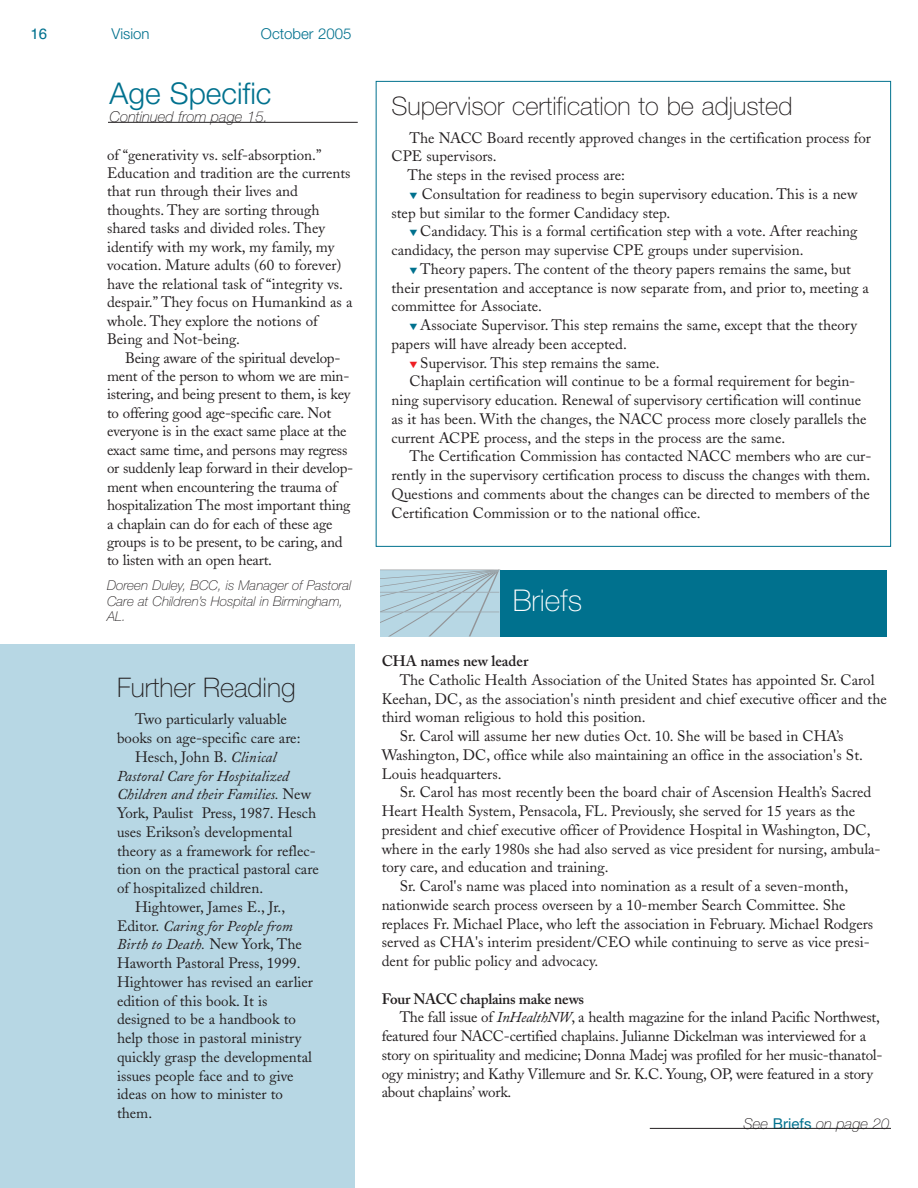
<style>
.page{position:relative;width:918px;height:1188px;background:#fff}
.page>*{position:absolute;margin:0;border:0;box-sizing:border-box;transform-origin:0 0}
.t1{font:300 30px "Helvetica Neue";color:#00718e}
.t2{font:100 30px "Helvetica Neue";color:#fff}
.t3{font:100 27px "Helvetica Neue";color:#231f20}
.t4{font:100 25.5px "Helvetica Neue";color:#231f20}
.t5{font:15px/18.5px "Adobe Caslon";color:#231f20}
.t6{font:italic 15px "Adobe Caslon";color:#231f20}
.t7{font:600 15px "Adobe Caslon";letter-spacing:-.015em;color:#231f20}
.t8{font:italic 100 15px "Helvetica Neue";color:#231f20}
.t9{font:300 15px "Helvetica Neue";color:#00718e}
.t10{font:15px "Helvetica";color:#00718e}
.t11{font:italic 100 13.5px/15.8px "Helvetica Neue";color:#231f20}
.s1{font-style:italic}
.s2{font-style:normal}
.s3{color:#00718e}
.s4{color:#ee1e24}
.s5{font-weight:400;font-style:normal;color:#00718e}
</style>
<div class="page">
<div style="left:0;top:645px;width:355px;height:543px;background:#b7d7e4"></div>
<hr style="left:108px;top:122px;width:250px;height:1px;background:#231f20">
<div style="left:380px;top:570px;width:507px;height:66px;background:#00718e"></div>
<svg style="left:380px;top:570px;width:120px;height:66px"></svg>
<hr style="left:650px;top:1128px;width:241px;height:1px;background:#231f20">
<p class="t10" style="left:30px;top:29px;width:18px">16</p>
<p class="t9" style="left:111px;top:29px;width:40px">Vision</p>
<p class="t9" style="left:261px;top:29px;width:92px">October 2005</p>
<h1 class="t1" style="left:110px;top:82px;width:163px">Age Specific</h1>
<p class="t8" style="left:110px;top:111px;width:160px">Continued from page 15.</p>
<p class="t5" style="left:107px;top:147px;width:247px">of “generativity vs. self-absorption.” Education and tradition are the currents that run through their lives and thoughts. They are sorting through shared tasks and divided roles. They identify with my work, my family, my vocation. Mature adults (60 to forever) have the relational task of “integrity vs. despair.” They focus on Humankind as a whole. They explore the notions of Being and Not-being.</p>
<p class="t5" style="left:107px;top:350px;width:248px;text-indent:18px">Being aware of the spiritual develop&shy;ment of the person to whom we are min&shy;istering, and being present to them, is key to offering good age-specific care. Not everyone is in the exact same place at the exact same time, and persons may regress or suddenly leap forward in their develop&shy;ment when encountering the trauma of hospitalization The most important thing a chaplain can do for each of these age groups is to be present, to be caring, and to listen with an open heart.</p>
<p class="t11" style="left:107px;top:578px;width:246px">Doreen Duley, BCC, is Manager of Pastoral<br>Care at Children’s Hospital in Birmingham,<br>AL.</p>
<h2 class="t3" style="left:117px;top:677px;width:180px">Further Reading</h2>
<p class="t5" style="left:135px;top:712px;width:153px">Two particularly valuable</p>
<p class="t5" style="left:117px;top:731px;width:185px">books on age-specific care are:</p>
<p class="t5" style="left:135px;top:749px;width:143px">Hesch, John B. <span class="s1">Clinical</span></p>
<p class="t6" style="left:117px;top:769px;width:173px">Pastoral Care for Hospitalized</p>
<p class="t6" style="left:117px;top:788px;width:196px">Children and their Families. <span class="s2">New</span></p>
<p class="t5" style="left:117px;top:806px;width:201px">York, Paulist Press, 1987. Hesch</p>
<p class="t5" style="left:117px;top:824px;width:177px">uses Erikson’s developmental</p>
<p class="t5" style="left:117px;top:843px;width:200px">theory as a framework for reflec-</p>
<p class="t5" style="left:117px;top:862px;width:203px">tion on the practical pastoral care</p>
<p class="t5" style="left:117px;top:881px;width:148px">of hospitalized children.</p>
<p class="t5" style="left:135px;top:899px;width:152px">Hightower, James E., Jr.,</p>
<p class="t6" style="left:117px;top:919px;width:177px"><span class="s2">Editor.</span> Caring for People from</p>
<p class="t6" style="left:117px;top:938px;width:186px">Birth to Death. <span class="s2">New York, The</span></p>
<p class="t5" style="left:117px;top:956px;width:185px">Haworth Pastoral Press, 1999.</p>
<p class="t5" style="left:117px;top:974px;width:198px">Hightower has revised an earlier</p>
<p class="t5" style="left:117px;top:993px;width:152px">edition of this book. It is</p>
<p class="t5" style="left:117px;top:1012px;width:180px">designed to be a handbook to</p>
<p class="t5" style="left:117px;top:1031px;width:186px">help those in pastoral ministry</p>
<p class="t5" style="left:117px;top:1049px;width:196px">quickly grasp the developmental</p>
<p class="t5" style="left:117px;top:1068px;width:178px">issues people face and to give</p>
<p class="t5" style="left:117px;top:1087px;width:168px">ideas on how to minister to</p>
<p class="t5" style="left:117px;top:1106px;width:37px">them.</p>
<h3 class="t4" style="left:392px;top:97px;width:403px">Supervisor certification to be adjusted</h3>
<p class="t5" style="left:410px;top:130px;width:463px">The NACC Board recently approved changes in the certification process for</p>
<p class="t5" style="left:392px;top:149px;width:107px">CPE supervisors.</p>
<p class="t5" style="left:408px;top:168px;width:219px">The steps in the revised process are:</p>
<p class="t5" style="left:392px;top:186px;width:467px;text-indent:18px"><span class="s3">▼</span> Consultation for readiness to begin supervisory education. This is a new step but similar to the former Candidacy step.</p>
<p class="t5" style="left:392px;top:224px;width:467px;text-indent:18px"><span class="s3">▼</span> Candidacy. This is a formal certification step with a vote. After reaching candidacy, the person may supervise CPE groups under supervision.</p>
<p class="t5" style="left:392px;top:261px;width:479px;text-indent:18px"><span class="s3">▼</span> Theory papers. The content of the theory papers remains the same, but their presentation and acceptance is now separate from, and prior to, meeting a committee for Associate.</p>
<p class="t5" style="left:392px;top:318px;width:467px;text-indent:18px"><span class="s3">▼</span> Associate Supervisor. This step remains the same, except that the theory papers will have already been accepted.</p>
<p class="t5" style="left:410px;top:355px;width:252px"><span class="s4">▼</span> Supervisor. This step remains the same.</p>
<p class="t5" style="left:410px;top:374px;width:447px">Chaplain certification will continue to be a formal requirement for begin-</p>
<p class="t5" style="left:392px;top:393px;width:471px">ning supervisory education. Renewal of supervisory certification will continue</p>
<p class="t5" style="left:392px;top:411px;width:477px">as it has been. With the changes, the NACC process more closely parallels the</p>
<p class="t5" style="left:392px;top:430px;width:395px">current ACPE process, and the steps in the process are the same.</p>
<p class="t5" style="left:410px;top:449px;width:463px">The Certification Commission has contacted NACC members who are cur-</p>
<p class="t5" style="left:392px;top:468px;width:480px">rently in the supervisory certification process to discuss the changes with them.</p>
<p class="t5" style="left:392px;top:486px;width:480px">Questions and comments about the changes can be directed to members of the</p>
<p class="t5" style="left:392px;top:505px;width:311px">Certification Commission or to the national office.</p>
<h1 class="t2" style="left:513px;top:590px;width:71px">Briefs</h1>
<p class="t7" style="left:382px;top:655px;width:148px">CHA names new leader</p>
<p class="t5" style="left:400px;top:672px;width:476px">The Catholic Health Association of the United States has appointed Sr. Carol</p>
<p class="t5" style="left:382px;top:691px;width:507px">Keehan, DC, as the association's ninth president and chief executive officer and the</p>
<p class="t5" style="left:382px;top:710px;width:266px">third woman religious to hold this position.</p>
<p class="t5" style="left:400px;top:729px;width:445px">Sr. Carol will assume her new duties Oct. 10. She will be based in CHA’s</p>
<p class="t5" style="left:382px;top:747px;width:483px">Washington, DC, office while also maintaining an office in the association's St.</p>
<p class="t5" style="left:382px;top:766px;width:121px">Louis headquarters.</p>
<p class="t5" style="left:400px;top:785px;width:473px">Sr. Carol has most recently been the board chair of Ascension Health’s Sacred</p>
<p class="t5" style="left:382px;top:804px;width:475px">Heart Health System, Pensacola, FL. Previously, she served for 15 years as the</p>
<p class="t5" style="left:382px;top:822px;width:490px">president and chief executive officer of Providence Hospital in Washington, DC,</p>
<p class="t5" style="left:382px;top:841px;width:501px">where in the early 1980s she had also served as vice president for nursing, ambula-</p>
<p class="t5" style="left:382px;top:860px;width:228px">tory care, and education and training.</p>
<p class="t5" style="left:400px;top:879px;width:450px">Sr. Carol's name was placed into nomination as a result of a seven-month,</p>
<p class="t5" style="left:382px;top:897px;width:465px">nationwide search process overseen by a 10-member Search Committee. She</p>
<p class="t5" style="left:382px;top:916px;width:493px">replaces Fr. Michael Place, who left the association in February. Michael Rodgers</p>
<p class="t5" style="left:382px;top:935px;width:490px">served as CHA's interim president/CEO while continuing to serve as vice presi-</p>
<p class="t5" style="left:382px;top:954px;width:218px">dent for public policy and advocacy.</p>
<p class="t7" style="left:382px;top:993px;width:204px">Four NACC chaplains make news</p>
<p class="t5" style="left:400px;top:1010px;width:482px">The fall issue of <span class="s1">InHealthNW</span>, a health magazine for the inland Pacific Northwest,</p>
<p class="t5" style="left:382px;top:1029px;width:486px">featured four NACC-certified chaplains. Julianne Dickelman was interviewed for a</p>
<p class="t5" style="left:382px;top:1047px;width:502px">story on spirituality and medicine; Donna Madej was profiled for her music-thanatol-</p>
<p class="t5" style="left:382px;top:1066px;width:493px">ogy ministry; and Kathy Villemure and Sr. K.C. Young, OP, were featured in a story</p>
<p class="t5" style="left:382px;top:1085px;width:131px">about chaplains’ work.</p>
<p class="t8" style="left:743px;top:1118px;width:148px">See <span class="s5">Briefs</span> on page 20</p>
</div>
